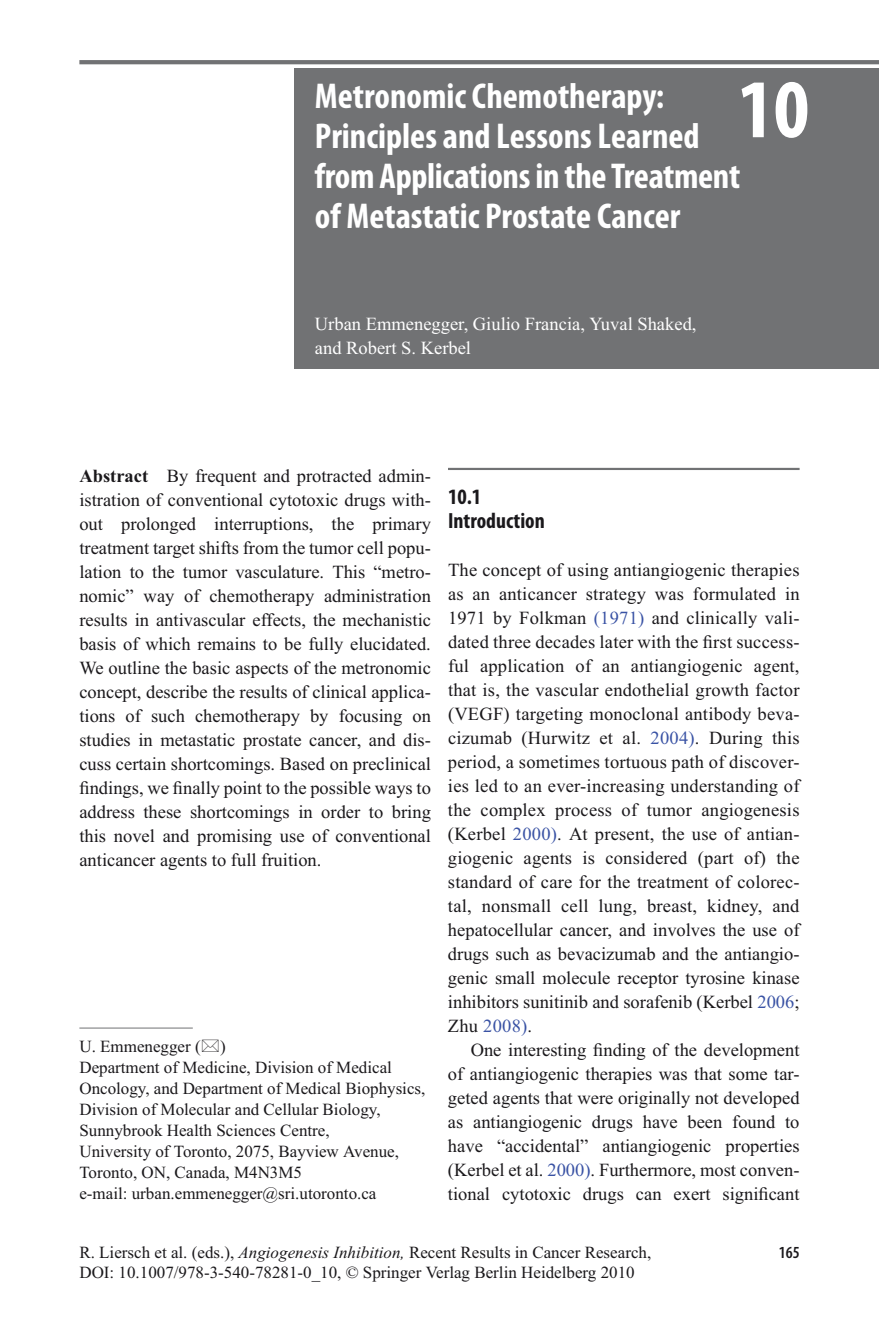
<style>
.page{position:relative;width:879px;height:1333px;background:#fff}
.page>*{position:absolute;margin:0;border:0;box-sizing:border-box;transform-origin:0 0}
.t1{font:700 condensed 84px "Myriad Pro";color:#fff}
.t2{font:700 condensed 36px/40px "Myriad Pro";color:#fff}
.t3{font:700 condensed 22px/24px "Myriad Pro";color:#1a181b}
.t4{font:18.4px/24px "Times New Roman";color:#1a181b;text-align:justify}
.t5{font:18.4px/24px "Times New Roman";color:#fff}
.t6{font:17px/21px "Times New Roman";color:#1a181b}
.t7{font:600 condensed 17px "Myriad Pro";color:#1a181b}
.s1{font-weight:700}
.s2{color:#3952a4}
.s3{font-style:italic}
</style>
<div class="page">
<hr style="left:79px;top:60px;width:800px;height:4px;background:#717274">
<div style="left:295px;top:68px;width:584px;height:300px;background:#717274"></div>
<hr style="left:448px;top:468px;width:351px;height:2px;background:#717274">
<hr style="left:79px;top:1027px;width:114px;height:1px;background:#717274">
<h1 class="t1" style="left:738px;top:63px;width:73px">10</h1>
<h2 class="t2" style="left:315px;top:77px;width:427px">Metronomic Chemotherapy:<br>Principles and Lessons Learned from Applications in the Treatment of Metastatic Prostate Cancer</h2>
<p class="t5" style="left:315px;top:312px;width:383px">Urban Emmenegger, Giulio Francia, Yuval Shaked, and Robert S. Kerbel</p>
<p class="t4" style="left:79px;top:463px;width:353px"><span class="s1">Abstract</span> By frequent and protracted admin&shy;istration of conventional cytotoxic drugs with&shy;out prolonged interruptions, the primary treatment target shifts from the tumor cell popu&shy;lation to the tumor vasculature. This “metro&shy;nomic” way of chemotherapy administration results in antivascular effects, the mechanistic basis of which remains to be fully elucidated.<br>We outline the basic aspects of the metronomic concept, describe the results of clinical applica&shy;tions of such chemotherapy by focusing on studies in metastatic prostate cancer, and dis&shy;cuss certain shortcomings. Based on preclinical findings, we finally point to the possible ways to address these shortcomings in order to bring this novel and promising use of conventional anticancer agents to full fruition.</p>
<p class="t6" style="left:79px;top:1035px;width:347px">U. Emmenegger ( )<br>Department of Medicine, Division of Medical Oncology, and Department of Medical Biophysics, Division of Molecular and Cellular Biology, Sunnybrook Health Sciences Centre,<br>University of Toronto, 2075, Bayview Avenue, Toronto, ON, Canada, M4N3M5<br>e-mail: urban.emmenegger@sri.utoronto.ca</p>
<p class="t3" style="left:448px;top:485px;width:98px">10.1<br>Introduction</p>
<p class="t4" style="left:448px;top:558px;width:353px">The concept of using antiangiogenic therapies as an anticancer strategy was formulated in 1971 by Folkman <span class="s2">(1971)</span> and clinically vali&shy;dated three decades later with the first success&shy;ful application of an antiangiogenic agent, that is, the vascular endothelial growth factor (VEGF) targeting monoclonal antibody beva&shy;cizumab (Hurwitz et al. <span class="s2">2004)</span>. During this period, a sometimes tortuous path of discover&shy;ies led to an ever-increasing understanding of the complex process of tumor angiogenesis (Kerbel <span class="s2">2000)</span>. At present, the use of antian&shy;giogenic agents is considered (part of) the standard of care for the treatment of colorec&shy;tal, nonsmall cell lung, breast, kidney, and hepatocellular cancer, and involves the use of drugs such as bevacizumab and the antiangio&shy;genic small molecule receptor tyrosine kinase inhibitors sunitinib and sorafenib (Kerbel <span class="s2">2006</span>; Zhu <span class="s2">2008)</span>.</p>
<p class="t4" style="left:448px;top:1037px;width:353px;text-indent:23px">One interesting finding of the development of antiangiogenic therapies was that some tar&shy;geted agents that were originally not developed as antiangiogenic drugs have been found to have “accidental” antiangiogenic properties (Kerbel et al. <span class="s2">2000)</span>. Furthermore, most conven&shy;tional cytotoxic drugs can exert significant</p>
<p class="t6" style="left:79px;top:1241px;width:573px">R. Liersch et al. (eds.), <span class="s3">Angiogenesis Inhibition,</span> Recent Results in Cancer Research,</p>
<p class="t7" style="left:779px;top:1242px;width:22px">165</p>
<p class="t6" style="left:79px;top:1261px;width:557px">DOI: 10.1007/978-3-540-78281-0_10, © Springer Verlag Berlin Heidelberg 2010</p>
</div>
